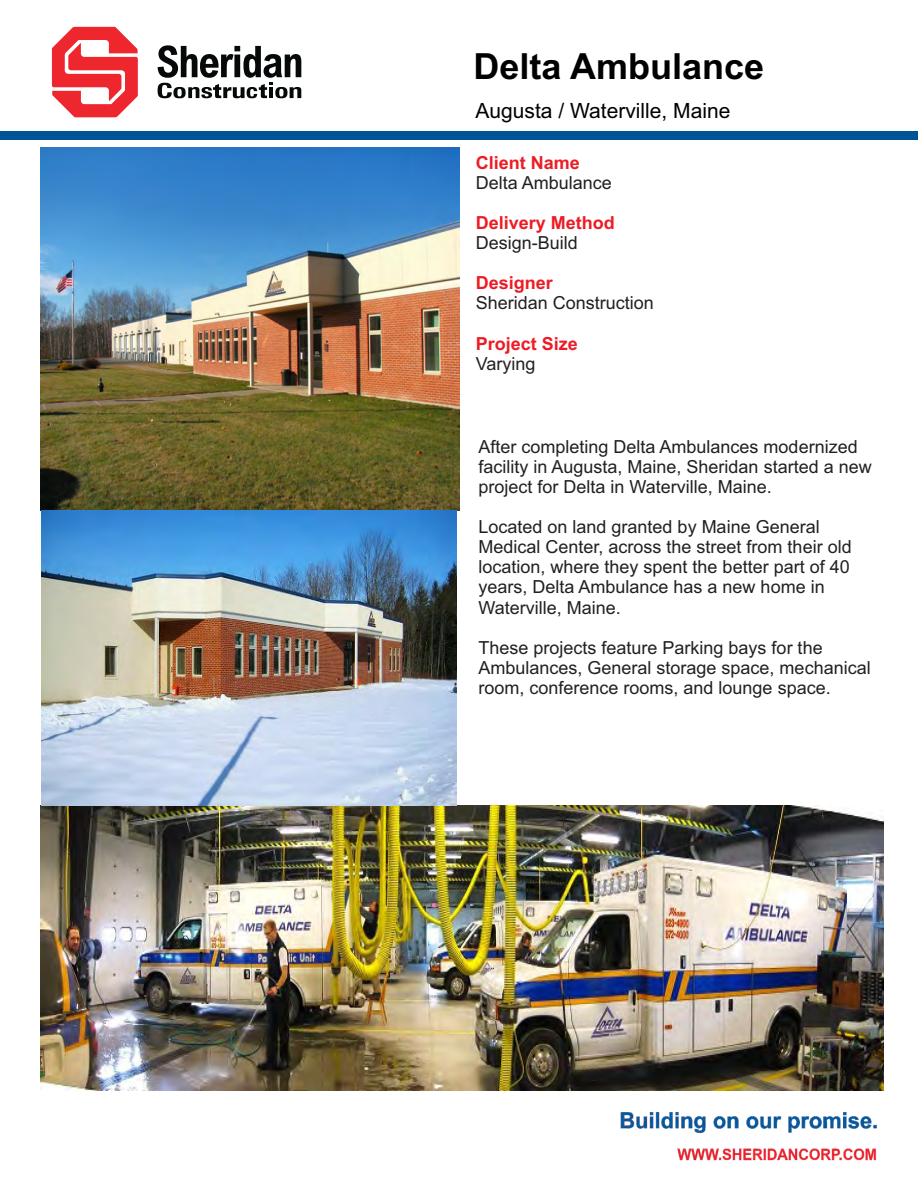
<style>
.page{position:relative;width:918px;height:1188px;background:#fff}
.page>*{position:absolute;margin:0;border:0;box-sizing:border-box;transform-origin:0 0}
.t1{font:700 36px "Arial";color:#000}
.t2{font:21px "Arial";color:#000}
.t3{font:18px/20.1px "Arial";color:#231f20}
.t4{font:700 18px "Arial";color:#ed1c24}
</style>
<div class="page">
<div style="left:0;top:132px;width:918px;height:8px;background:#005395"></div>
<svg style="left:52px;top:27px;width:86px;height:90px"></svg>
<svg style="left:158px;top:45px;width:143px;height:53px"></svg>
<img style="left:620px;top:1112px;width:257px;height:49px">
<img style="left:41px;top:147px;width:419px;height:364px">
<img style="left:40px;top:806px;width:844px;height:284px">
<img style="left:41px;top:511px;width:415px;height:295px">
<h1 class="t1" style="left:473px;top:53px;width:292px">Delta Ambulance</h1>
<p class="t2" style="left:476px;top:102px;width:256px">Augusta / Waterville, Maine</p>
<p class="t4" style="left:476px;top:156px;width:106px">Client Name</p>
<p class="t3" style="left:476px;top:174px;width:138px">Delta Ambulance</p>
<p class="t4" style="left:476px;top:216px;width:141px">Delivery Method</p>
<p class="t3" style="left:476px;top:234px;width:104px">Design-Build</p>
<p class="t4" style="left:476px;top:276px;width:79px">Designer</p>
<p class="t3" style="left:476px;top:295px;width:180px">Sheridan Construction</p>
<p class="t4" style="left:476px;top:337px;width:104px">Project Size</p>
<p class="t3" style="left:476px;top:355px;width:61px">Varying</p>
<p class="t3" style="left:479px;top:438px;width:395px">After completing Delta Ambulances modernized facility in Augusta, Maine, Sheridan started a new project for Delta in Waterville, Maine.</p>
<p class="t3" style="left:479px;top:518px;width:375px">Located on land granted by Maine General Medical Center, across the street from their old location, where they spent the better part of 40 years, Delta Ambulance has a new home in Waterville, Maine.</p>
<p class="t3" style="left:479px;top:639px;width:394px">These projects feature Parking bays for the<br>Ambulances, General storage space, mechanical room, conference rooms, and lounge space.</p>
</div>
